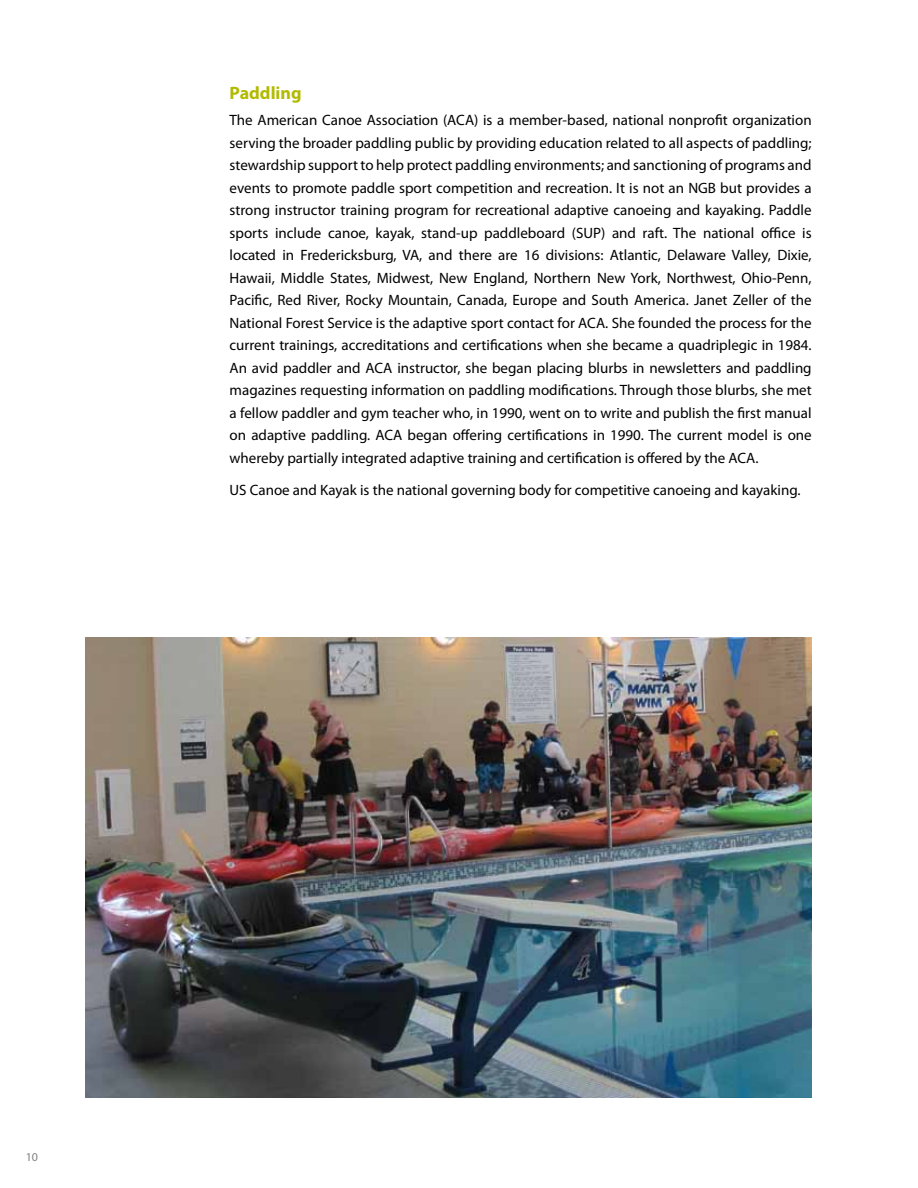
<style>
.page{position:relative;width:918px;height:1188px;background:#fff}
.page>*{position:absolute;margin:0;border:0;box-sizing:border-box;transform-origin:0 0}
.t1{font:700 18px "Myriad Pro";color:#b2ba00}
.t2{font:15px/22.5px "Myriad Pro";color:#000;text-align:justify}
.t3{font:12px "Myriad Pro";color:#818182}
</style>
<div class="page">
<img style="left:85px;top:638px;width:727px;height:459px">
<p class="t1" style="left:230px;top:81px;width:74px">Paddling</p>
<p class="t2" style="left:230px;top:109px;width:584px">The American Canoe Association (ACA) is a member-based, national nonprofit organization serving the broader paddling public by providing education related to all aspects of paddling; stewardship support to help protect paddling environments; and sanctioning of programs and events to promote paddle sport competition and recreation. It is not an NGB but provides a strong instructor training program for recreational adaptive canoeing and kayaking. Paddle sports include canoe, kayak, stand-up paddleboard (SUP) and raft. The national office is located in Fredericksburg, VA, and there are 16 divisions: Atlantic, Delaware Valley, Dixie, Hawaii, Middle States, Midwest, New England, Northern New York, Northwest, Ohio-Penn, Pacific, Red River, Rocky Mountain, Canada, Europe and South America. Janet Zeller of the National Forest Service is the adaptive sport contact for ACA. She founded the process for the current trainings, accreditations and certifications when she became a quadriplegic in 1984.<br>An avid paddler and ACA instructor, she began placing blurbs in newsletters and paddling magazines requesting information on paddling modifications. Through those blurbs, she met a fellow paddler and gym teacher who, in 1990, went on to write and publish the first manual on adaptive paddling. ACA began offering certifications in 1990. The current model is one whereby partially integrated adaptive training and certification is offered by the ACA.</p>
<p class="t2" style="left:230px;top:479px;width:573px">US Canoe and Kayak is the national governing body for competitive canoeing and kayaking.</p>
<p class="t3" style="left:26px;top:1149px;width:14px">10</p>
</div>
